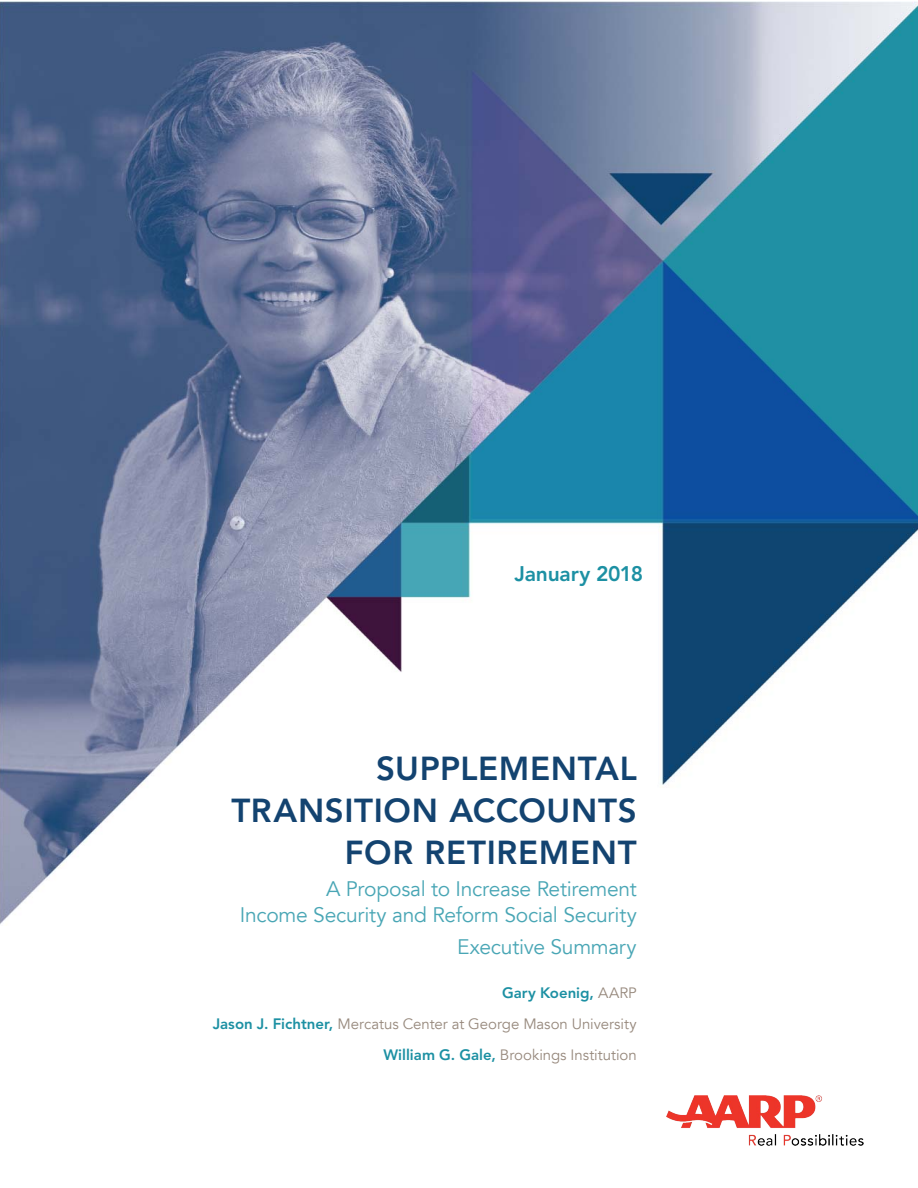
<style>
.page{position:relative;width:918px;height:1188px;background:#fff}
.page>*{position:absolute;margin:0;border:0;box-sizing:border-box;transform-origin:0 0}
.t1{font:800 33px/42px "Avenir LT Std";letter-spacing:.02em;color:#134370;text-align:right}
.t2{font:21px/25.5px "Avenir LT";letter-spacing:-.015em;color:#49a6b5;text-align:right}
.t3{font:800 21px "Avenir LT Std";letter-spacing:-.01em;color:#1c90a3}
.t4{font:15px/31.2px "Avenir LT";letter-spacing:-.005em;color:#97897d;text-align:right}
.t5{font:800 15px "Avenir LT Std";color:#1c90a3}
.s1{font-family:"Avenir LT";font-weight:400;color:#97897d}
.s2{font-family:"Avenir LT Std";font-weight:800;color:#1c90a3}
</style>
<div class="page">
<img style="left:0;top:1px;width:918px;height:924px">
<img style="left:667px;top:1095px;width:197px;height:51px">
<h2 class="t3" style="left:515px;top:561px;width:130px">January 2018</h2>
<h1 class="t1" style="left:231px;top:748px;width:407px">SUPPLEMENTAL<br>TRANSITION ACCOUNTS<br>FOR RETIREMENT</h1>
<h2 class="t2" style="left:240px;top:877px;width:398px">A Proposal to Increase Retirement<br>Income Security and Reform Social Security</h2>
<h2 class="t2" style="left:457px;top:935px;width:181px">Executive Summary</h2>
<p class="t5" style="left:502px;top:984px;width:136px">Gary Koenig, <span class="s1">AARP</span></p>
<p class="t4" style="left:213px;top:1009px;width:426px"><span class="s2">Jason J. Fichtner,</span> Mercatus Center at George Mason University<br><span class="s2">William G. Gale,</span> Brookings Institution</p>
</div>
